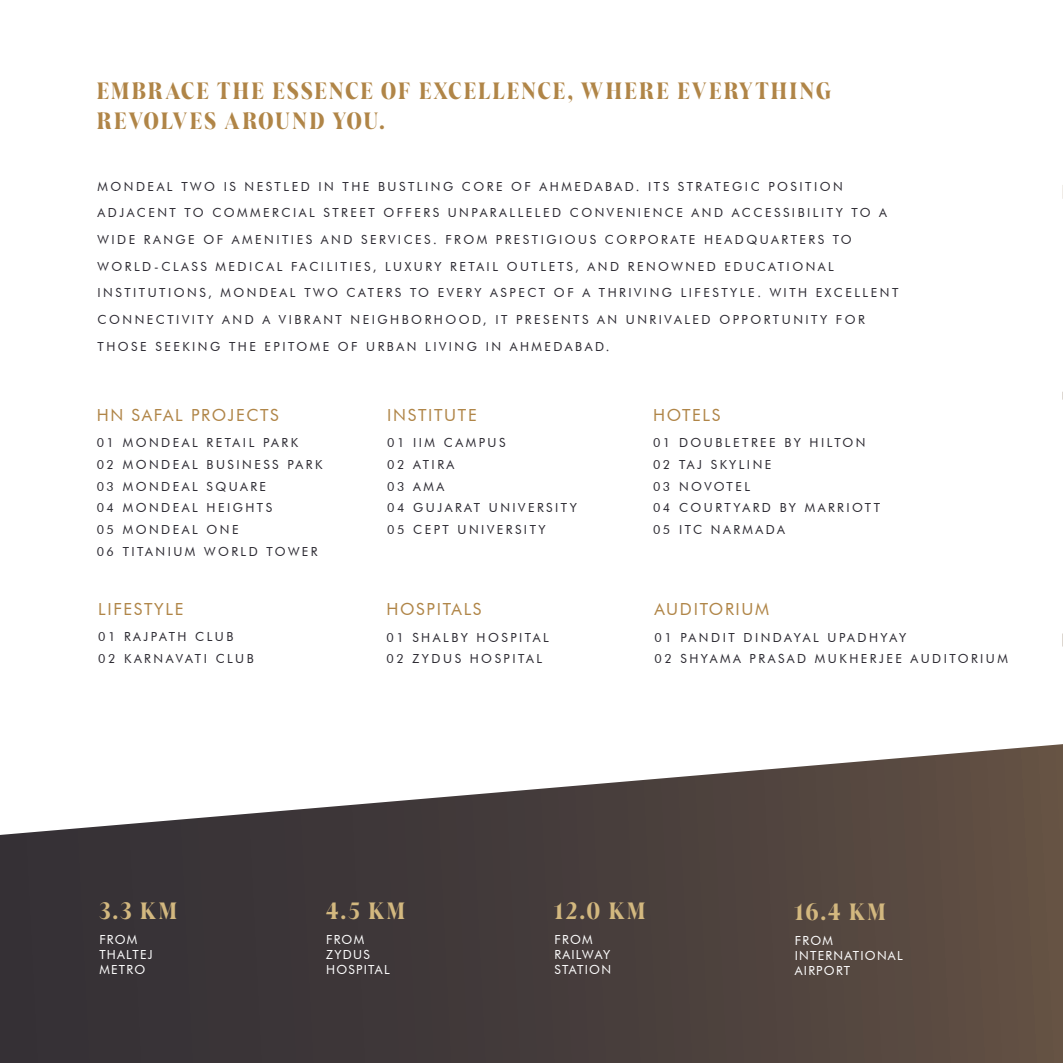
<style>
.page{position:relative;width:1063px;height:1063px;background:#fff}
.page>*{position:absolute;margin:0;border:0;box-sizing:border-box;transform-origin:0 0}
.t1{font:300 25px/30px "Marlide Display";letter-spacing:.085em;color:#b08547}
.t2{font:300 25px "Marlide Display";letter-spacing:.105em;color:#d3b87f}
.t3{font:16.62px "Futura BT";letter-spacing:.1em;color:#b08547}
.t4{font:12.5px/21.6px "Futura BT";letter-spacing:.2em;color:#2c2a32}
.t5{font:12.5px/15px "Futura BT";letter-spacing:.1em;color:#fff}
</style>
<div class="page">
<svg style="left:0;top:744px;width:1063px;height:319px;background:#625957"></svg>
<h1 class="t1" style="left:97px;top:74px;width:736px">EMBRACE THE ESSENCE OF EXCELLENCE, WHERE EVERYTHING<br>REVOLVES AROUND YOU.</h1>
<p class="t4" style="left:98px;top:173px;width:802px;line-height:26.6px">MONDEAL TWO IS NESTLED IN THE BUSTLING CORE OF AHMEDABAD. ITS STRATEGIC POSITION ADJACENT TO COMMERCIAL STREET OFFERS UNPARALLELED CONVENIENCE AND ACCESSIBILITY TO A WIDE RANGE OF AMENITIES AND SERVICES. FROM PRESTIGIOUS CORPORATE HEADQUARTERS TO WORLD-CLASS MEDICAL FACILITIES, LUXURY RETAIL OUTLETS, AND RENOWNED EDUCATIONAL INSTITUTIONS, MONDEAL TWO CATERS TO EVERY ASPECT OF A THRIVING LIFESTYLE. WITH EXCELLENT CONNECTIVITY AND A VIBRANT NEIGHBORHOOD, IT PRESENTS AN UNRIVALED OPPORTUNITY FOR THOSE SEEKING THE EPITOME OF URBAN LIVING IN AHMEDABAD.</p>
<h2 class="t3" style="left:97px;top:405px;width:184px">HN SAFAL PROJECTS</h2>
<p class="t4" style="left:97px;top:432px;width:227px">01 MONDEAL RETAIL PARK<br>02 MONDEAL BUSINESS PARK<br>03 MONDEAL SQUARE<br>04 MONDEAL HEIGHTS<br>05 MONDEAL ONE<br>06 TITANIUM WORLD TOWER</p>
<h2 class="t3" style="left:98px;top:599px;width:87px">LIFESTYLE</h2>
<p class="t4" style="left:98px;top:626px;width:157px">01 RAJPATH CLUB<br>02 KARNAVATI CLUB</p>
<h2 class="t3" style="left:387px;top:405px;width:91px">INSTITUTE</h2>
<p class="t4" style="left:387px;top:432px;width:191px">01 IIM CAMPUS<br>02 ATIRA<br>03 AMA<br>04 GUJARAT UNIVERSITY<br>05 CEPT UNIVERSITY</p>
<h2 class="t3" style="left:386px;top:599px;width:97px">HOSPITALS</h2>
<p class="t4" style="left:386px;top:626px;width:164px">01 SHALBY HOSPITAL<br>02 ZYDUS HOSPITAL</p>
<h2 class="t3" style="left:653px;top:405px;width:69px">HOTELS</h2>
<p class="t4" style="left:653px;top:432px;width:229px">01 DOUBLETREE BY HILTON<br>02 TAJ SKYLINE<br>03 NOVOTEL<br>04 COURTYARD BY MARRIOTT<br>05 ITC NARMADA</p>
<h2 class="t3" style="left:655px;top:599px;width:116px">AUDITORIUM</h2>
<p class="t4" style="left:655px;top:626px;width:355px">01 PANDIT DINDAYAL UPADHYAY<br>02 SHYAMA PRASAD MUKHERJEE AUDITORIUM</p>
<h1 class="t2" style="left:99px;top:892px;width:79px">3.3 KM</h1>
<p class="t5" style="left:99px;top:932px;width:55px">FROM<br>THALTEJ<br>METRO</p>
<h1 class="t2" style="left:326px;top:892px;width:81px">4.5 KM</h1>
<p class="t5" style="left:326px;top:932px;width:65px">FROM<br>ZYDUS<br>HOSPITAL</p>
<h1 class="t2" style="left:555px;top:893px;width:92px">12.0 KM</h1>
<p class="t5" style="left:555px;top:932px;width:58px">FROM<br>RAILWAY<br>STATION</p>
<h1 class="t2" style="left:795px;top:893px;width:92px">16.4 KM</h1>
<p class="t5" style="left:795px;top:933px;width:109px">FROM<br>INTERNATIONAL<br>AIRPORT</p>
</div>
